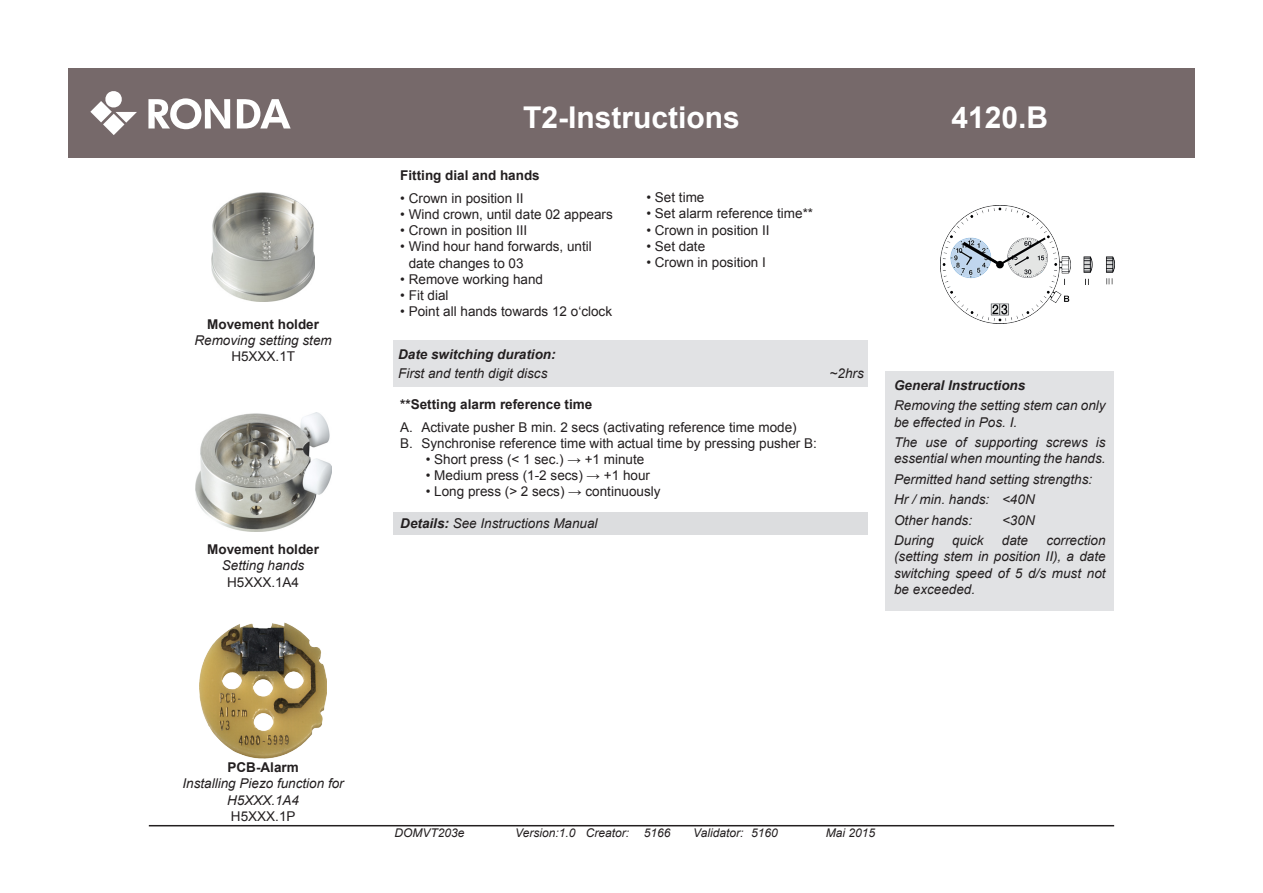
<style>
.page{position:relative;width:1263px;height:893px;background:#fff}
.page>*{position:absolute;margin:0;border:0;box-sizing:border-box;transform-origin:0 0}
.t1{font:700 30px "Arial";color:#fff}
.t2{font:13.5px/16.2px "Arial";color:#231f20}
.t3{font:italic 13.5px/16.2px "Arial";color:#231f20}
.t4{font:700 13.5px/16.2px "Arial";color:#231f20;text-align:center}
.t5{font:italic 700 13.5px "Arial";color:#231f20}
.t6{font:italic 12px "Arial";color:#231f20}
.s1{font-weight:700;font-style:normal}
.s2{font-style:normal}
.s3{font-weight:400;font-style:italic}
.s4{font-weight:400}
.s5{font-weight:700}
.s6{font-style:inherit}
</style>
<div class="page">
<div style="left:68px;top:68px;width:1127px;height:89px;background:#76696a"></div>
<svg style="left:90px;top:91px;width:47px;height:44px"></svg>
<svg style="left:148px;top:98px;width:82px;height:31px"></svg>
<svg style="left:237px;top:99px;width:54px;height:29px"></svg>
<hr style="left:149px;top:825px;width:965px;height:1px;background:#231f20">
<div style="left:885px;top:372px;width:229px;height:239px;background:#e1e2e4"></div>
<img style="left:941px;top:205px;width:173px;height:119px">
<img style="left:200px;top:622px;width:127px;height:136px">
<img style="left:195px;top:412px;width:136px;height:120px">
<img style="left:211px;top:192px;width:104px;height:109px">
<div style="left:394px;top:340px;width:474px;height:46px;background:#e1e2e4"></div>
<div style="left:394px;top:512px;width:474px;height:23px;background:#dcdddf"></div>
<p class="t3" style="left:194px;top:316px;width:139px;text-align:center"><span class="s1">Movement holder<br></span>Removing setting stem<br><span class="s2">H5XXX.1T</span></p>
<p class="t4" style="left:207px;top:542px;width:113px">Movement holder<br><span class="s3">Setting hands<br></span><span class="s4">H5XXX.1A4</span></p>
<h1 class="t1" style="left:523px;top:98px;width:218px">T2-Instructions</h1>
<p class="t1" style="left:951px;top:98px;width:98px">4120.B</p>
<p class="t4" style="left:400px;top:168px;width:141px">Fitting dial and hands</p>
<p class="t2" style="left:400px;top:190px;width:125px">• Crown in position II</p>
<p class="t2" style="left:400px;top:206px;width:214px">• Wind crown, until date 02 appears</p>
<p class="t2" style="left:400px;top:222px;width:129px">• Crown in position III</p>
<p class="t2" style="left:409px;top:239px;width:185px;text-indent:-9px">• Wind hour hand forwards, until date changes to 03</p>
<p class="t2" style="left:400px;top:271px;width:144px">• Remove working hand</p>
<p class="t2" style="left:400px;top:287px;width:50px">• Fit dial</p>
<p class="t2" style="left:400px;top:303px;width:213px">• Point all hands towards 12 o‘clock</p>
<p class="t3" style="left:398px;top:344px;width:159px;line-height:19.4px"><span class="s5">Date switching duration:<br></span>First and tenth digit discs</p>
<p class="t2" style="left:646px;top:190px;width:60px">• Set time</p>
<p class="t2" style="left:646px;top:206px;width:168px">• Set alarm reference time**</p>
<p class="t2" style="left:646px;top:222px;width:125px">• Crown in position II</p>
<p class="t2" style="left:646px;top:238px;width:60px">• Set date</p>
<p class="t2" style="left:646px;top:254px;width:121px">• Crown in position I</p>
<p class="t2" style="left:400px;top:393px;width:398px;line-height:22.5px"><span class="s5">**Setting alarm reference time<br></span>A. Activate pusher B min. 2 secs (activating reference time mode)</p>
<p class="t2" style="left:400px;top:435px;width:418px">B. Synchronise reference time with actual time by pressing pusher B:</p>
<p class="t2" style="left:426px;top:451px;width:220px">• Short press (&lt; 1 sec.) → +1 minute</p>
<p class="t2" style="left:426px;top:467px;width:226px">• Medium press (1-2 secs) → +1 hour</p>
<p class="t2" style="left:426px;top:484px;width:236px">• Long press (&gt; 2 secs) → continuously</p>
<p class="t3" style="left:400px;top:516px;width:199px"><span class="s5">Details:</span> See Instructions Manual</p>
<p class="t3" style="left:830px;top:365px;width:36px">~2hrs</p>
<p class="t5" style="left:894px;top:376px;width:133px">General Instructions</p>
<p class="t3" style="left:894px;top:398px;width:213px">Removing the setting stem can only be effected in Pos. I.</p>
<p class="t3" style="left:894px;top:434px;width:213px">The use of supporting screws is essential when mounting the hands.</p>
<p class="t3" style="left:894px;top:469px;width:200px;line-height:20.4px">Permitted hand setting strengths:<br>Hr / min. hands: &lt;40N<br>Other hands:</p>
<p class="t3" style="left:1002px;top:512px;width:34px">&lt;30N</p>
<p class="t3" style="left:894px;top:532px;width:213px;text-align:justify;text-indent:152px">correction (setting stem in position II), a date switching speed of 5 d/s must not be exceeded.</p>
<p class="t3" style="left:894px;top:532px;width:41px">During</p>
<p class="t3" style="left:952px;top:532px;width:33px">quick</p>
<p class="t3" style="left:1002px;top:532px;width:28px">date</p>
<p class="t3" style="left:182px;top:759px;width:163px;text-align:center"><span class="s1">PCB-Alarm<br></span>Installing Piezo function for<br>H5XXX.1A4<br><span class="s2">H5XXX.1P</span></p>
<p class="t6" style="left:394px;top:825px;width:72px">DOMVT<span class="s6">203e</span></p>
<p class="t6" style="left:515px;top:825px;width:45px">Version:</p>
<p class="t6" style="left:586px;top:825px;width:86px">Creator: 5166</p>
<p class="t6" style="left:693px;top:825px;width:86px">Validator: 5160</p>
<p class="t6" style="left:826px;top:825px;width:51px">Mai 2015</p>
</div>
